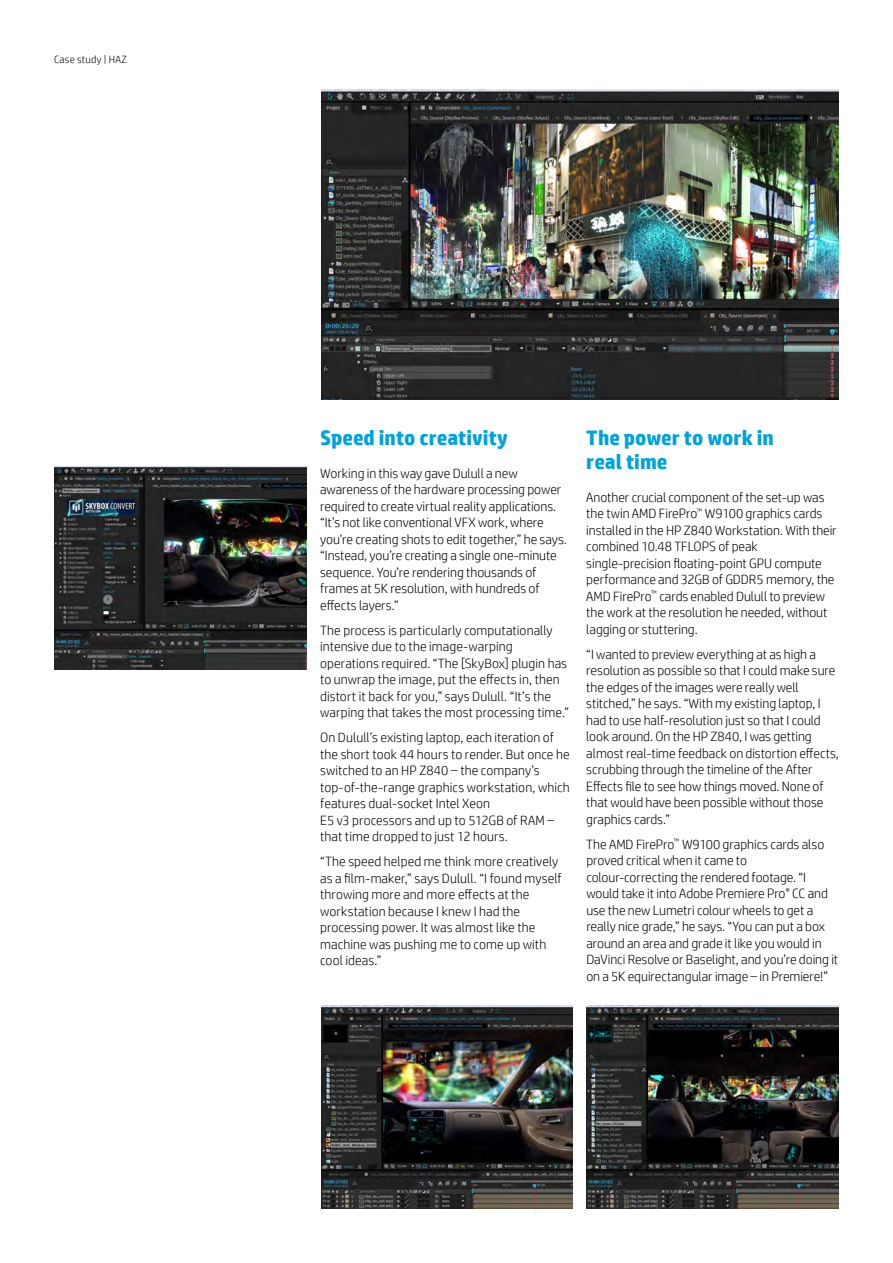
<style>
.page{position:relative;width:893px;height:1263px;background:#fff}
.page>*{position:absolute;margin:0;border:0;box-sizing:border-box;transform-origin:0 0}
.t1{font:700 21px/24px "HP Simplified";color:#00a1dd}
.t2{font:300 13.5px/16.5px "HP Simplified";letter-spacing:-.005em;color:#000}
.t3{font:300 10.5px "HP Simplified";letter-spacing:.025em;color:#000}
</style>
<div class="page">
<img style="left:321px;top:89px;width:518px;height:311px">
<img style="left:54px;top:466px;width:253px;height:203px">
<img style="left:586px;top:1006px;width:253px;height:203px">
<img style="left:321px;top:1006px;width:252px;height:203px">
<p class="t3" style="left:54px;top:52px;width:75px">Case study | HAZ</p>
<h1 class="t1" style="left:320px;top:426px;width:189px">Speed into creativity</h1>
<p class="t2" style="left:320px;top:464px;width:248px">Working in this way gave Dulull a new awareness of the hardware processing power required to create virtual reality applications. “It’s not like conventional VFX work, where you’re creating shots to edit together,” he says. “Instead, you’re creating a single one-minute sequence. You’re rendering thousands of frames at 5K resolution, with hundreds of effects layers.”</p>
<p class="t2" style="left:320px;top:621px;width:250px">The process is particularly computationally intensive due to the image-warping operations required. “The [SkyBox] plugin has to unwrap the image, put the effects in, then distort it back for you,” says Dulull. “It’s the warping that takes the most processing time.”</p>
<p class="t2" style="left:320px;top:729px;width:251px">On Dulull’s existing laptop, each iteration of the short took 44 hours to render. But once he switched to an HP Z840 – the company’s top-of-the-range graphics workstation, which features dual-socket Intel Xeon<br>E5 v3 processors and up to 512GB of RAM – that time dropped to just 12 hours.</p>
<p class="t2" style="left:320px;top:853px;width:243px">“The speed helped me think more creatively as a film-maker,” says Dulull. “I found myself throwing more and more effects at the workstation because I knew I had the processing power. It was almost like the machine was pushing me to come up with cool ideas.”</p>
<h1 class="t1" style="left:586px;top:426px;width:189px">The power to work in real time</h1>
<p class="t2" style="left:586px;top:488px;width:252px">Another crucial component of the set-up was the twin AMD FirePro<sup>™</sup> W9100 graphics cards installed in the HP Z840 Workstation. With their combined 10.48 TFLOPS of peak single-precision floating-point GPU compute performance and 32GB of GDDR5 memory, the AMD FirePro<sup>™</sup> cards enabled Dulull to preview the work at the resolution he needed, without lagging or stuttering.</p>
<p class="t2" style="left:586px;top:645px;width:254px">“I wanted to preview everything at as high a resolution as possible so that I could make sure the edges of the images were really well stitched,” he says. “With my existing laptop, I had to use half-resolution just so that I could look around. On the HP Z840, I was getting almost real-time feedback on distortion effects, scrubbing through the timeline of the After Effects file to see how things moved. None of that would have been possible without those graphics cards.”</p>
<p class="t2" style="left:586px;top:835px;width:253px">The AMD FirePro<sup>™</sup> W9100 graphics cards also proved critical when it came to colour-correcting the rendered footage. “I would take it into Adobe Premiere Pro<sup>®</sup> CC and use the new Lumetri colour wheels to get a really nice grade,” he says. “You can put a box around an area and grade it like you would in DaVinci Resolve or Baselight, and you’re doing it on a 5K equirectangular image – in Premiere!”</p>
</div>
